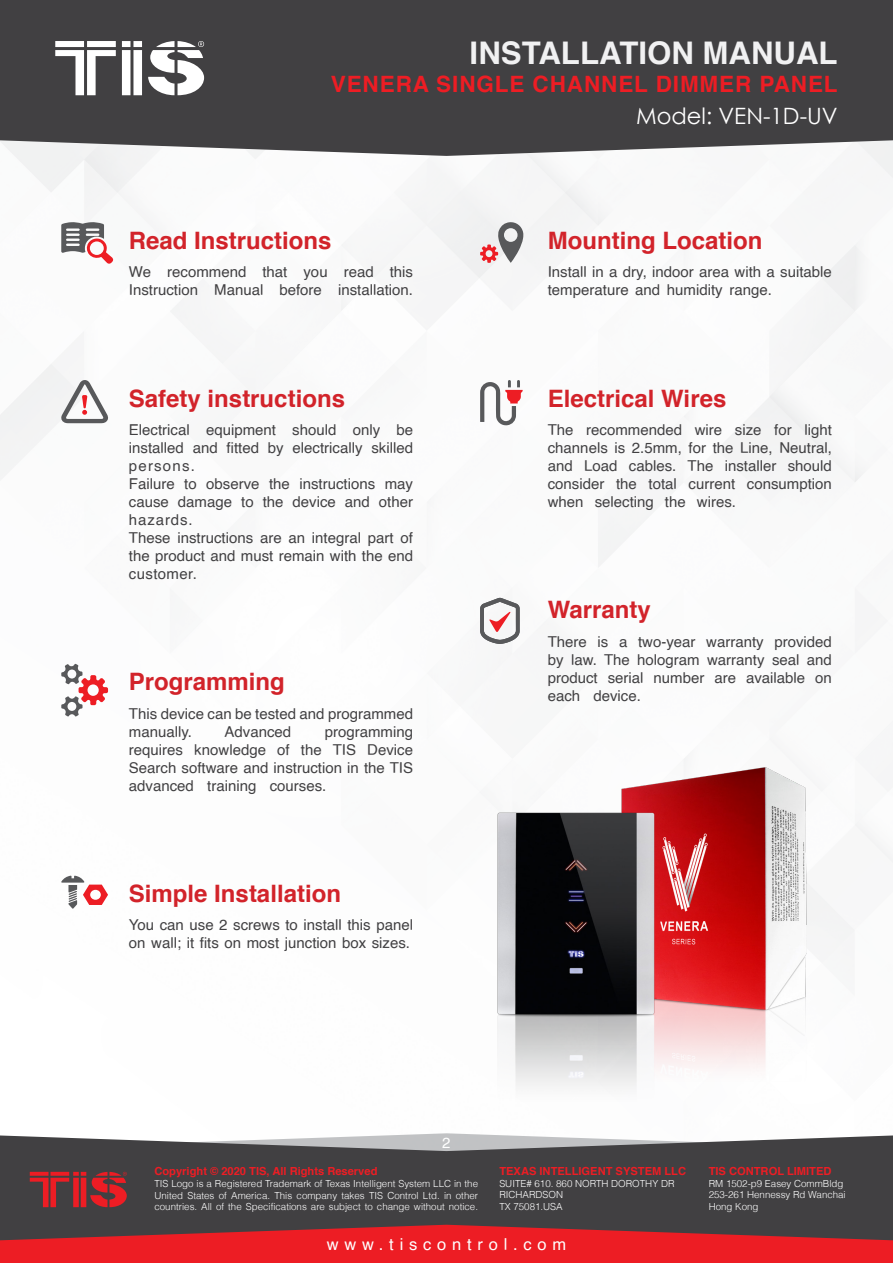
<style>
.page{position:relative;width:893px;height:1263px;background:#fff}
.page>*{position:absolute;margin:0;border:0;box-sizing:border-box;transform-origin:0 0}
.t1{font:700 31.2px "Helvetica";color:#f1f1f2}
.t2{font:700 24px "Helvetica";color:#d2232a}
.t3{font:700 22.5px "Helvetica";letter-spacing:.04em;color:#ed1d24}
.t4{font:22.5px "Century Gothic";color:#fff}
.t5{font:16.5px "Helvetica";letter-spacing:.35em;color:#fff}
.t6{font:15px/18px "Helvetica";color:#414042}
.t7{font:15px/18px "Helvetica";letter-spacing:.06em;color:#414042}
.t8{font:15px "Helvetica";color:#fff}
.t9{font:700 11.1px "Helvetica";color:#ed1d24}
.t10{font:300 9.75px/11.7px "Helvetica";color:#fff}
</style>
<div class="page">
<div style="left:0;top:1207px;width:893px;height:18px;background:#414042"></div>
<div style="left:0;top:0;width:893px;height:156px;background:#414042"></div>
<svg style="left:0;top:1225px;width:893px;height:38px;background:#ca2329"></svg>
<svg style="left:55px;top:41px;width:149px;height:54px"></svg>
<svg style="left:0;top:1133px;width:893px;height:74px;background:#5b5557"></svg>
<svg style="left:480px;top:222px;width:43px;height:41px"></svg>
<svg style="left:480px;top:380px;width:43px;height:46px"></svg>
<svg style="left:480px;top:598px;width:40px;height:46px"></svg>
<svg style="left:61px;top:222px;width:52px;height:42px"></svg>
<svg style="left:61px;top:380px;width:47px;height:43px"></svg>
<svg style="left:61px;top:664px;width:47px;height:53px"></svg>
<svg style="left:61px;top:875px;width:47px;height:34px"></svg>
<img style="left:496px;top:767px;width:320px;height:343px">
<h1 class="t1" style="left:470px;top:28px;width:370px">INSTALLATION MANUAL</h1>
<h3 class="t3" style="left:331px;top:66px;width:508px">VENERA SINGLE CHANNEL DIMMER PANEL</h3>
<h2 class="t2" style="left:129px;top:221px;width:204px">Read Instructions</h2>
<p class="t6" style="left:129px;top:263px;width:24px">We</p>
<p class="t6" style="left:167px;top:263px;width:81px">recommend</p>
<p class="t6" style="left:262px;top:263px;width:27px">that</p>
<p class="t6" style="left:303px;top:263px;width:26px">you</p>
<p class="t6" style="left:344px;top:263px;width:32px">read</p>
<p class="t6" style="left:390px;top:263px;width:25px">this</p>
<p class="t6" style="left:129px;top:281px;width:71px">Instruction</p>
<p class="t6" style="left:214px;top:281px;width:51px">Manual</p>
<p class="t6" style="left:279px;top:281px;width:44px">before</p>
<p class="t6" style="left:338px;top:281px;width:77px">installation.</p>
<h2 class="t2" style="left:129px;top:379px;width:218px">Safety instructions</h2>
<p class="t6" style="left:129px;top:421px;width:62px">Electrical</p>
<p class="t6" style="left:206px;top:421px;width:72px">equipment</p>
<p class="t6" style="left:292px;top:421px;width:46px">should</p>
<p class="t6" style="left:353px;top:421px;width:29px">only</p>
<p class="t6" style="left:396px;top:421px;width:18px">be</p>
<p class="t6" style="left:129px;top:439px;width:67px">installed persons.</p>
<p class="t6" style="left:193px;top:439px;width:27px">and</p>
<p class="t6" style="left:227px;top:439px;width:34px">fitted</p>
<p class="t6" style="left:268px;top:439px;width:17px">by</p>
<p class="t6" style="left:293px;top:439px;width:72px">electrically</p>
<p class="t6" style="left:371px;top:439px;width:43px">skilled</p>
<p class="t6" style="left:129px;top:475px;width:47px">Failure</p>
<p class="t6" style="left:184px;top:475px;width:14px">to</p>
<p class="t6" style="left:206px;top:475px;width:55px">observe</p>
<p class="t6" style="left:269px;top:475px;width:22px">the</p>
<p class="t6" style="left:299px;top:475px;width:77px">instructions</p>
<p class="t6" style="left:385px;top:475px;width:30px">may</p>
<p class="t6" style="left:178px;top:493px;width:56px">damage</p>
<p class="t7" style="left:129px;top:493px;width:65px">cause hazards.</p>
<p class="t6" style="left:241px;top:493px;width:14px">to</p>
<p class="t6" style="left:263px;top:493px;width:22px">the</p>
<p class="t6" style="left:293px;top:493px;width:45px">device</p>
<p class="t6" style="left:345px;top:493px;width:27px">and</p>
<p class="t6" style="left:379px;top:493px;width:36px">other</p>
<p class="t6" style="left:401px;top:529px;width:14px">of</p>
<p class="t6" style="left:129px;top:529px;width:286px">These<br>the product and must remain with the end customer.</p>
<p class="t6" style="left:177px;top:529px;width:77px">instructions</p>
<p class="t6" style="left:312px;top:529px;width:51px">integral</p>
<p class="t6" style="left:368px;top:529px;width:27px">part</p>
<p class="t6" style="left:260px;top:529px;width:23px">are</p>
<p class="t6" style="left:288px;top:529px;width:18px">an</p>
<h2 class="t2" style="left:129px;top:662px;width:158px">Programming</h2>
<p class="t6" style="left:129px;top:705px;width:286px;text-align:right">This device can be tested and programmed programming</p>
<p class="t6" style="left:225px;top:723px;width:68px">Advanced</p>
<p class="t6" style="left:129px;top:723px;width:65px">manually.</p>
<p class="t6" style="left:333px;top:741px;width:25px">TIS</p>
<p class="t6" style="left:277px;top:741px;width:14px">of</p>
<p class="t6" style="left:194px;top:741px;width:73px">knowledge</p>
<p class="t6" style="left:301px;top:741px;width:22px">the</p>
<p class="t6" style="left:129px;top:741px;width:56px">requires</p>
<p class="t6" style="left:129px;top:759px;width:286px">Search software and instruction in the TIS</p>
<p class="t6" style="left:270px;top:777px;width:58px">courses.</p>
<p class="t6" style="left:367px;top:741px;width:47px">Device</p>
<p class="t6" style="left:129px;top:777px;width:67px">advanced</p>
<p class="t6" style="left:207px;top:777px;width:51px">training</p>
<h2 class="t2" style="left:129px;top:874px;width:214px">Simple Installation</h2>
<p class="t6" style="left:129px;top:917px;width:286px">You can use 2 screws to install this panel on wall; it fits on most junction box sizes.</p>
<p class="t8" style="left:442px;top:1131px;width:10px">2</p>
<h3 class="t4" style="left:636px;top:100px;width:203px">Model: VEN-1D-UV</h3>
<h2 class="t2" style="left:548px;top:221px;width:216px">Mounting Location</h2>
<p class="t6" style="left:548px;top:263px;width:286px">Install in a dry, indoor area with a suitable temperature and humidity range.</p>
<h2 class="t2" style="left:548px;top:379px;width:180px">Electrical Wires</h2>
<p class="t6" style="left:774px;top:421px;width:19px">for</p>
<p class="t6" style="left:548px;top:421px;width:27px">The</p>
<p class="t6" style="left:548px;top:439px;width:286px">channels is 2.5mm, for the Line, Neutral,</p>
<p class="t6" style="left:788px;top:457px;width:46px">should</p>
<p class="t6" style="left:586px;top:421px;width:97px">recommended</p>
<p class="t6" style="left:804px;top:421px;width:29px">light</p>
<p class="t6" style="left:695px;top:421px;width:29px">wire</p>
<p class="t6" style="left:735px;top:421px;width:28px">size</p>
<p class="t6" style="left:548px;top:457px;width:27px">and</p>
<p class="t6" style="left:584px;top:457px;width:35px">Load</p>
<p class="t6" style="left:629px;top:457px;width:49px">cables.</p>
<p class="t6" style="left:687px;top:457px;width:27px">The</p>
<p class="t6" style="left:725px;top:457px;width:53px">installer</p>
<p class="t6" style="left:548px;top:475px;width:58px">consider</p>
<p class="t6" style="left:616px;top:475px;width:22px">the</p>
<p class="t6" style="left:649px;top:475px;width:30px">total</p>
<p class="t6" style="left:689px;top:475px;width:48px">current</p>
<p class="t6" style="left:548px;top:493px;width:37px">when</p>
<p class="t6" style="left:595px;top:493px;width:61px">selecting</p>
<p class="t6" style="left:665px;top:493px;width:22px">the</p>
<p class="t6" style="left:697px;top:493px;width:41px">wires.</p>
<p class="t6" style="left:747px;top:475px;width:87px">consumption</p>
<h2 class="t2" style="left:548px;top:590px;width:105px">Warranty</h2>
<p class="t6" style="left:548px;top:633px;width:41px">There</p>
<p class="t6" style="left:598px;top:633px;width:12px">is</p>
<p class="t6" style="left:619px;top:633px;width:10px">a</p>
<p class="t6" style="left:638px;top:633px;width:59px">two-year</p>
<p class="t6" style="left:706px;top:633px;width:59px">warranty</p>
<p class="t6" style="left:774px;top:633px;width:59px">provided</p>
<p class="t6" style="left:548px;top:651px;width:17px">by</p>
<p class="t6" style="left:571px;top:651px;width:27px">law.</p>
<p class="t6" style="left:604px;top:651px;width:27px">The</p>
<p class="t6" style="left:637px;top:651px;width:64px">hologram</p>
<p class="t6" style="left:707px;top:651px;width:59px">warranty</p>
<p class="t6" style="left:772px;top:651px;width:29px">seal</p>
<p class="t6" style="left:807px;top:651px;width:27px">and</p>
<p class="t6" style="left:593px;top:669px;width:49px;text-indent:-46px">product device.</p>
<p class="t6" style="left:608px;top:669px;width:37px">serial</p>
<p class="t6" style="left:548px;top:687px;width:34px">each</p>
<p class="t6" style="left:654px;top:669px;width:52px">number</p>
<p class="t6" style="left:714px;top:669px;width:23px">are</p>
<p class="t6" style="left:746px;top:669px;width:61px">available</p>
<p class="t6" style="left:815px;top:669px;width:18px">on</p>
<p class="t9" style="left:499px;top:1162px;width:188px">TEXAS INTELLIGENT SYSTEM LLC</p>
<p class="t10" style="left:499px;top:1177px;width:177px">SUITE# 610. 860 NORTH DOROTHY DR<br>RICHARDSON<br>TX 75081.USA</p>
<p class="t9" style="left:154px;top:1162px;width:224px">Copyright © 2020 TIS, All Rights Reserved</p>
<p class="t10" style="left:154px;top:1177px;width:325px;text-align:justify">TIS Logo is a Registered Trademark of Texas Intelligent System LLC in the United States of America. This company takes TIS Control Ltd. in other countries. All of the Specifications are subject to change without notice.</p>
<p class="t5" style="left:327px;top:1231px;width:241px">www.tiscontrol.com</p>
<p class="t9" style="left:709px;top:1162px;width:124px">TIS CONTROL LIMITED</p>
<p class="t10" style="left:709px;top:1177px;width:139px">RM 1502-p9 Easey CommBldg<br>253-261 Hennessy Rd Wanchai<br>Hong Kong</p>
</div>
